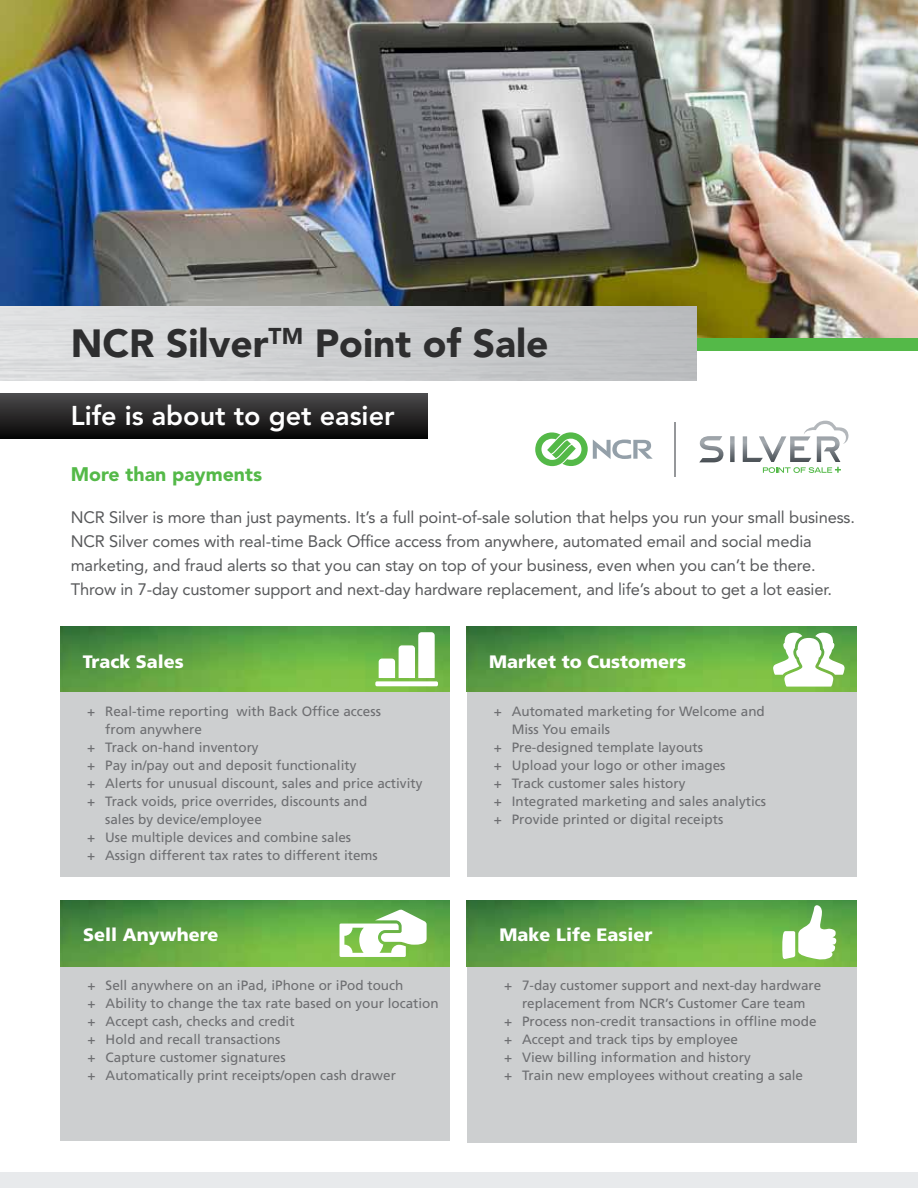
<style>
.page{position:relative;width:918px;height:1188px;background:#fff}
.page>*{position:absolute;margin:0;border:0;box-sizing:border-box;transform-origin:0 0}
.t1{font:900 39px "Avenir LT Std";color:#2e2e2f}
.t2{font:800 27px "Avenir LT Std";color:#fff}
.t3{font:900 19.5px "Avenir LT Std";color:#54b948}
.t4{font:900 18px "Frutiger LT Std";color:#fff}
.t5{font:16.5px/24px "Avenir LT Std";letter-spacing:-.01em;color:#58595b}
.t6{font:13.5px/18px "Frutiger LT Std";color:#6d6e71}
</style>
<div class="page">
<img style="left:0;top:0;width:918px;height:338px">
<div style="left:0;top:338px;width:918px;height:13px;background:#54b948"></div>
<div style="left:60px;top:900px;width:390px;height:240px;background:#cdcfd0"></div>
<div style="left:467px;top:900px;width:389px;height:243px;background:#cdcfd0"></div>
<img style="left:467px;top:901px;width:389px;height:65px">
<img style="left:60px;top:901px;width:390px;height:65px">
<div style="left:467px;top:629px;width:390px;height:248px;background:#cdcfd0"></div>
<img style="left:467px;top:626px;width:389px;height:66px">
<div style="left:60px;top:629px;width:390px;height:248px;background:#cdcfd0"></div>
<img style="left:60px;top:626px;width:390px;height:66px">
<div style="left:0;top:1172px;width:918px;height:16px;background:#e8eaec"></div>
<svg style="left:535px;top:432px;width:118px;height:34px"></svg>
<hr style="left:674px;top:422px;width:2px;height:55px;background:#95979a">
<svg style="left:699px;top:436px;width:24px;height:26px"></svg>
<svg style="left:730px;top:436px;width:5px;height:26px"></svg>
<svg style="left:743px;top:421px;width:106px;height:52px"></svg>
<svg style="left:340px;top:910px;width:87px;height:47px;background:#c1dfb1"></svg>
<div style="left:375px;top:681px;width:63px;height:5px;background:#fff;border-radius:2px"></div>
<svg style="left:379px;top:632px;width:56px;height:46px;background:#c1deb7"></svg>
<svg style="left:782px;top:905px;width:54px;height:55px;background:#b5d8a9"></svg>
<img style="left:0;top:307px;width:697px;height:73px">
<div style="left:0;top:393px;width:427px;height:45px;background:linear-gradient(to bottom,#4c4b4d,#070606)"></div>
<svg style="left:773px;top:633px;width:72px;height:54px;background:#c4e0b7"></svg>
<h1 class="t1" style="left:71px;top:320px;width:479px">NCR Silver<sup>TM</sup> Point of Sale</h1>
<h2 class="t2" style="left:71px;top:399px;width:325px">Life is about to get easier</h2>
<h3 class="t3" style="left:71px;top:462px;width:193px">More than payments</h3>
<p class="t5" style="left:71px;top:505px;width:786px">NCR Silver is more than just payments. It’s a full point-of-sale solution that helps you run your small business.<br>NCR Silver comes with real-time Back Office access from anywhere, automated email and social media marketing, and fraud alerts so that you can stay on top of your business, even when you can’t be there.<br>Throw in 7-day customer support and next-day hardware replacement, and life’s about to get a lot easier.</p>
<h3 class="t4" style="left:83px;top:650px;width:103px">Track Sales</h3>
<p class="t6" style="left:87px;top:702px;width:295px">+ Real-time reporting with Back Office access</p>
<p class="t6" style="left:105px;top:720px;width:98px">from anywhere</p>
<p class="t6" style="left:87px;top:738px;width:173px">+ Track on-hand inventory</p>
<p class="t6" style="left:87px;top:756px;width:271px">+ Pay in/pay out and deposit functionality</p>
<p class="t6" style="left:87px;top:774px;width:337px">+ Alerts for unusual discount, sales and price activity</p>
<p class="t6" style="left:87px;top:792px;width:282px">+ Track voids, price overrides, discounts and</p>
<p class="t6" style="left:105px;top:810px;width:158px">sales by device/employee</p>
<p class="t6" style="left:87px;top:828px;width:266px">+ Use multiple devices and combine sales</p>
<p class="t6" style="left:87px;top:846px;width:292px">+ Assign different tax rates to different items</p>
<h3 class="t4" style="left:83px;top:924px;width:137px">Sell Anywhere</h3>
<p class="t6" style="left:88px;top:976px;width:353px">+ Sell anywhere on an iPad, iPhone or iPod touch<br>+ Ability to change the tax rate based on your location + Accept cash, checks and credit<br>+ Hold and recall transactions<br>+ Capture customer signatures<br>+ Automatically print receipts/open cash drawer</p>
<h3 class="t4" style="left:489px;top:650px;width:199px">Market to Customers</h3>
<p class="t6" style="left:494px;top:702px;width:273px">+ Automated marketing for Welcome and</p>
<p class="t6" style="left:512px;top:720px;width:100px">Miss You emails</p>
<p class="t6" style="left:494px;top:738px;width:211px">+ Pre-designed template layouts</p>
<p class="t6" style="left:494px;top:756px;width:233px">+ Upload your logo or other images</p>
<p class="t6" style="left:494px;top:774px;width:193px">+ Track customer sales history</p>
<p class="t6" style="left:494px;top:792px;width:274px">+ Integrated marketing and sales analytics</p>
<p class="t6" style="left:494px;top:810px;width:231px">+ Provide printed or digital receipts</p>
<h3 class="t4" style="left:500px;top:924px;width:155px">Make Life Easier</h3>
<p class="t6" style="left:504px;top:976px;width:319px">+ 7-day customer support and next-day hardware</p>
<p class="t6" style="left:522px;top:994px;width:285px">replacement from NCR’s Customer Care team</p>
<p class="t6" style="left:504px;top:1012px;width:314px">+ Process non-credit transactions in offline mode</p>
<p class="t6" style="left:504px;top:1030px;width:236px">+ Accept and track tips by employee</p>
<p class="t6" style="left:504px;top:1048px;width:248px">+ View billing information and history</p>
<p class="t6" style="left:504px;top:1066px;width:301px">+ Train new employees without creating a sale</p>
</div>
